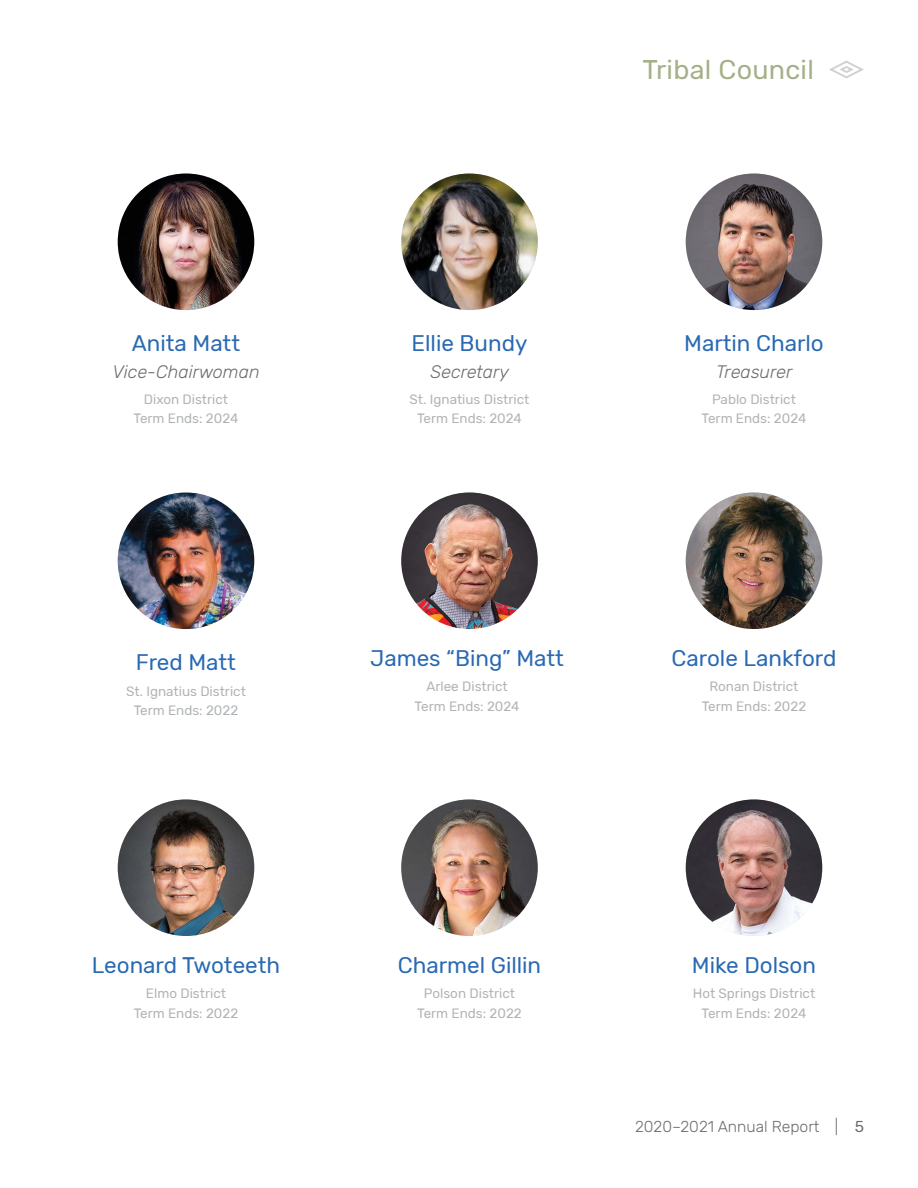
<style>
.page{position:relative;width:918px;height:1188px;background:#fff}
.page>*{position:absolute;margin:0;border:0;box-sizing:border-box;transform-origin:0 0}
.t1{font:27px "Rubik";letter-spacing:.01em;color:#a3b088}
.t2{font:22.5px "Rubik";color:#2969b3}
.t3{font:italic 300 18px "Rubik";color:#6b6c6f}
.t4{font:300 15.75px "Rubik";color:#6b6c6f}
.t5{font:13.5px/19.5px "Rubik";color:#b0b3b5;text-align:center}
.s1{font-weight:400}
</style>
<div class="page">
<img style="left:118px;top:174px;width:136px;height:136px;border-radius:68px">
<img style="left:118px;top:492px;width:136px;height:137px;border-radius:68px">
<img style="left:118px;top:799px;width:136px;height:137px;border-radius:68px">
<img style="left:686px;top:174px;width:136px;height:136px;border-radius:68px">
<img style="left:686px;top:492px;width:136px;height:137px;border-radius:68px">
<img style="left:686px;top:799px;width:136px;height:137px;border-radius:68px">
<img style="left:401px;top:174px;width:137px;height:136px;border-radius:68px">
<img style="left:401px;top:492px;width:137px;height:137px;border-radius:68px">
<img style="left:401px;top:799px;width:137px;height:137px;border-radius:68px">
<div style="left:830px;top:61px;width:33px;height:17px;border:2px solid #cfd0d2;border-radius:50%"></div>
<svg style="left:839px;top:65px;width:17px;height:9px"></svg>
<h1 class="t1" style="left:643px;top:55px;width:173px">Tribal Council</h1>
<h2 class="t2" style="left:132px;top:331px;width:110px">Anita Matt</h2>
<h3 class="t3" style="left:112px;top:362px;width:149px">Vice-Chairwoman</h3>
<p class="t5" style="left:134px;top:389px;width:106px">Dixon District<br>Term Ends: 2024</p>
<h2 class="t2" style="left:136px;top:649px;width:102px">Fred Matt</h2>
<p class="t5" style="left:126px;top:681px;width:121px">St. Ignatius District<br>Term Ends: 2022</p>
<h2 class="t2" style="left:412px;top:331px;width:117px">Ellie Bundy</h2>
<h3 class="t3" style="left:430px;top:362px;width:80px">Secretary</h3>
<p class="t5" style="left:410px;top:389px;width:121px">St. Ignatius District<br>Term Ends: 2024</p>
<h2 class="t2" style="left:370px;top:645px;width:195px">James “Bing” Matt</h2>
<p class="t5" style="left:415px;top:677px;width:106px">Arlee District<br>Term Ends: 2024</p>
<h2 class="t2" style="left:684px;top:331px;width:141px">Martin Charlo</h2>
<h3 class="t3" style="left:716px;top:362px;width:78px">Treasurer</h3>
<p class="t5" style="left:702px;top:389px;width:106px">Pablo District<br>Term Ends: 2024</p>
<h2 class="t2" style="left:672px;top:645px;width:166px">Carole Lankford</h2>
<p class="t5" style="left:702px;top:677px;width:106px">Ronan District<br>Term Ends: 2022</p>
<h2 class="t2" style="left:92px;top:952px;width:190px">Leonard Twoteeth</h2>
<p class="t5" style="left:134px;top:984px;width:106px">Elmo District<br>Term Ends: 2022</p>
<h2 class="t2" style="left:398px;top:952px;width:145px">Charmel Gillin</h2>
<p class="t5" style="left:417px;top:984px;width:106px">Polson District<br>Term Ends: 2022</p>
<h2 class="t2" style="left:692px;top:952px;width:126px">Mike Dolson</h2>
<p class="t5" style="left:693px;top:984px;width:124px">Hot Springs District<br>Term Ends: 2024</p>
<p class="t4" style="left:635px;top:1118px;width:230px">2020–2021 Annual Report | <span class="s1">5</span></p>
</div>
